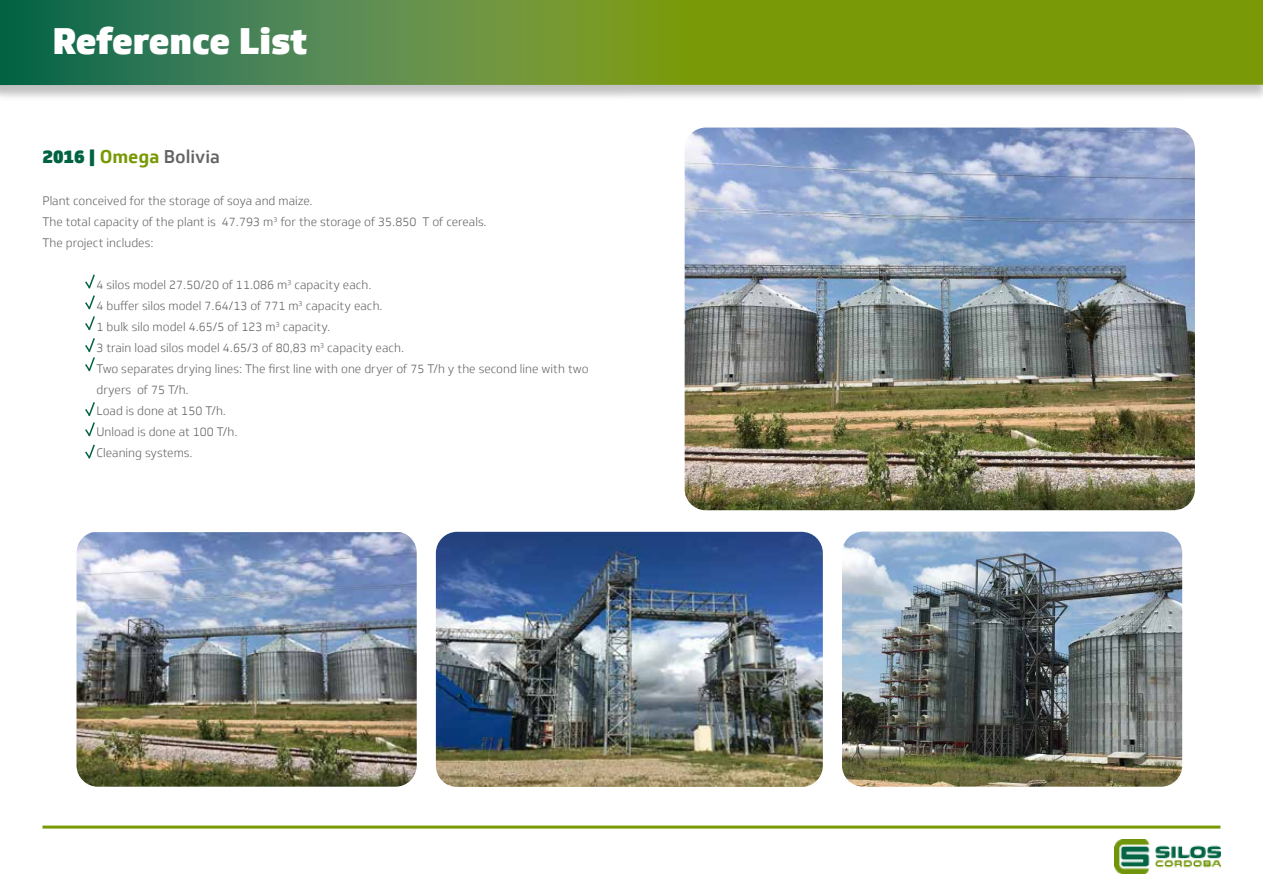
<style>
.page{position:relative;width:1263px;height:893px;background:#fff}
.page>*{position:absolute;margin:0;border:0;box-sizing:border-box;transform-origin:0 0}
.t1{font:900 36px "Soleto";letter-spacing:-.01em;color:#fff}
.t2{font:500 18px "Soleto";color:#636362}
.t3{font:300 12px/21px "Soleto";color:#636362}
.s1{font-weight:900;color:#006241}
.s2{font-weight:700;color:#789904}
</style>
<div class="page">
<img style="left:685px;top:128px;width:510px;height:382px">
<img style="left:77px;top:532px;width:340px;height:255px">
<img style="left:436px;top:532px;width:387px;height:255px">
<img style="left:842px;top:531px;width:340px;height:256px">
<svg style="left:85px;top:274px;width:10px;height:98px"></svg>
<img style="left:1114px;top:840px;width:106px;height:34px">
<hr style="left:43px;top:826px;width:1177px;height:3px;background:#789904">
<svg style="left:85px;top:402px;width:10px;height:57px"></svg>
<div style="left:0;top:0;width:1263px;height:102px;background:#000;opacity:.25"></div>
<svg style="left:0;top:0;width:1263px;height:85px;background:#628f28"></svg>
<h1 class="t1" style="left:53px;top:18px;width:256px">Reference List</h1>
<h2 class="t2" style="left:43px;top:145px;width:179px"><span class="s1">2016 |</span> <span class="s2">Omega</span> Bolivia</h2>
<p class="t3" style="left:43px;top:190px;width:446px">Plant conceived for the storage of soya and maize.<br>The total capacity of the plant is 47.793 m<sup>3</sup> for the storage of 35.850 T of cereals.<br>The project includes:</p>
<p class="t3" style="left:97px;top:274px;width:493px">4 silos model 27.50/20 of 11.086 m<sup>3</sup> capacity each.<br>4 buffer silos model 7.64/13 of 771 m<sup>3</sup> capacity each.<br>1 bulk silo model 4.65/5 of 123 m<sup>3</sup> capacity.<br>3 train load silos model 4.65/3 of 80,83 m<sup>3</sup> capacity each.<br>Two separates drying lines: The first line with one dryer of 75 T/h y the second line with two dryers of 75 T/h.<br>Load is done at 150 T/h.<br>Unload is done at 100 T/h.<br>Cleaning systems.</p>
</div>
